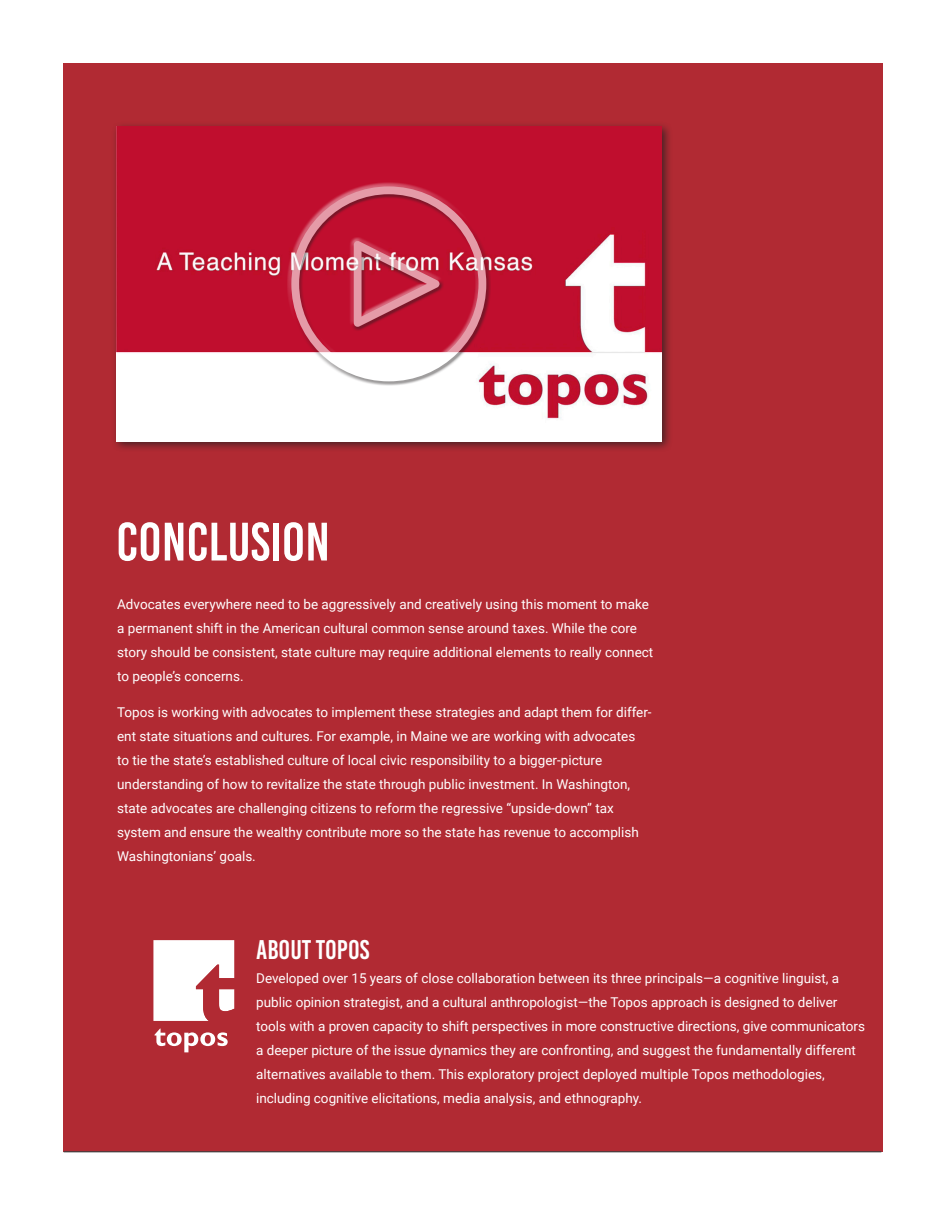
<style>
.page{position:relative;width:945px;height:1215px;background:#fff}
.page>*{position:absolute;margin:0;border:0;box-sizing:border-box;transform-origin:0 0}
.Headline{font:54px "Bebas Kai";color:#fff}
.Headline-2{font:27px "Bebas Kai";color:#fff}
.COPY{font:13.5px/24px "Roboto";color:#fff}
</style>
<div class="page">
<div style="left:64px;top:63px;width:819px;height:1089px;background:#b12a33"></div>
<hr style="left:64px;top:1151px;width:817px;height:1px;background:#3e3e3f">
<svg style="left:153px;top:940px;width:81px;height:81px"></svg>
<svg style="left:155px;top:1029px;width:73px;height:23px"></svg>
<div style="left:111px;top:122px;width:562px;height:331px;background:#231f20;opacity:.75"></div>
<img style="left:116px;top:127px;width:546px;height:314px">
<div style="left:287px;top:182px;width:196px;height:196px;background:#fff;opacity:.75"></div>
<div style="left:295px;top:190px;width:196px;height:196px;background:#231f20;opacity:.75"></div>
<svg style="left:291px;top:186px;width:195px;height:195px"></svg>
<p class="Headline" style="left:116px;top:513px;width:215px">CONCLUSION</p>
<p class="COPY" style="left:117px;top:592px;width:538px">Advocates everywhere need to be aggressively and creatively using this moment to make a permanent shift in the American cultural common sense around taxes. While the core story should be consistent, state culture may require additional elements to really connect to people’s concerns.</p>
<p class="COPY" style="left:117px;top:700px;width:536px">Topos is working with advocates to implement these strategies and adapt them for differ&shy;ent state situations and cultures. For example, in Maine we are working with advocates<br>to tie the state’s established culture of local civic responsibility to a bigger-picture understanding of how to revitalize the state through public investment. In Washington, state advocates are challenging citizens to reform the regressive “upside-down” tax system and ensure the wealthy contribute more so the state has revenue to accomplish Washingtonians’ goals.</p>
<p class="Headline-2" style="left:256px;top:935px;width:115px">ABOUT TOPOS</p>
<p class="COPY" style="left:256px;top:966px;width:610px">Developed over 15 years of close collaboration between its three principals—a cognitive linguist, a public opinion strategist, and a cultural anthropologist—the Topos approach is designed to deliver tools with a proven capacity to shift perspectives in more constructive directions, give communicators a deeper picture of the issue dynamics they are confronting, and suggest the fundamentally different alternatives available to them. This exploratory project deployed multiple Topos methodologies, including cognitive elicitations, media analysis, and ethnography.</p>
</div>
